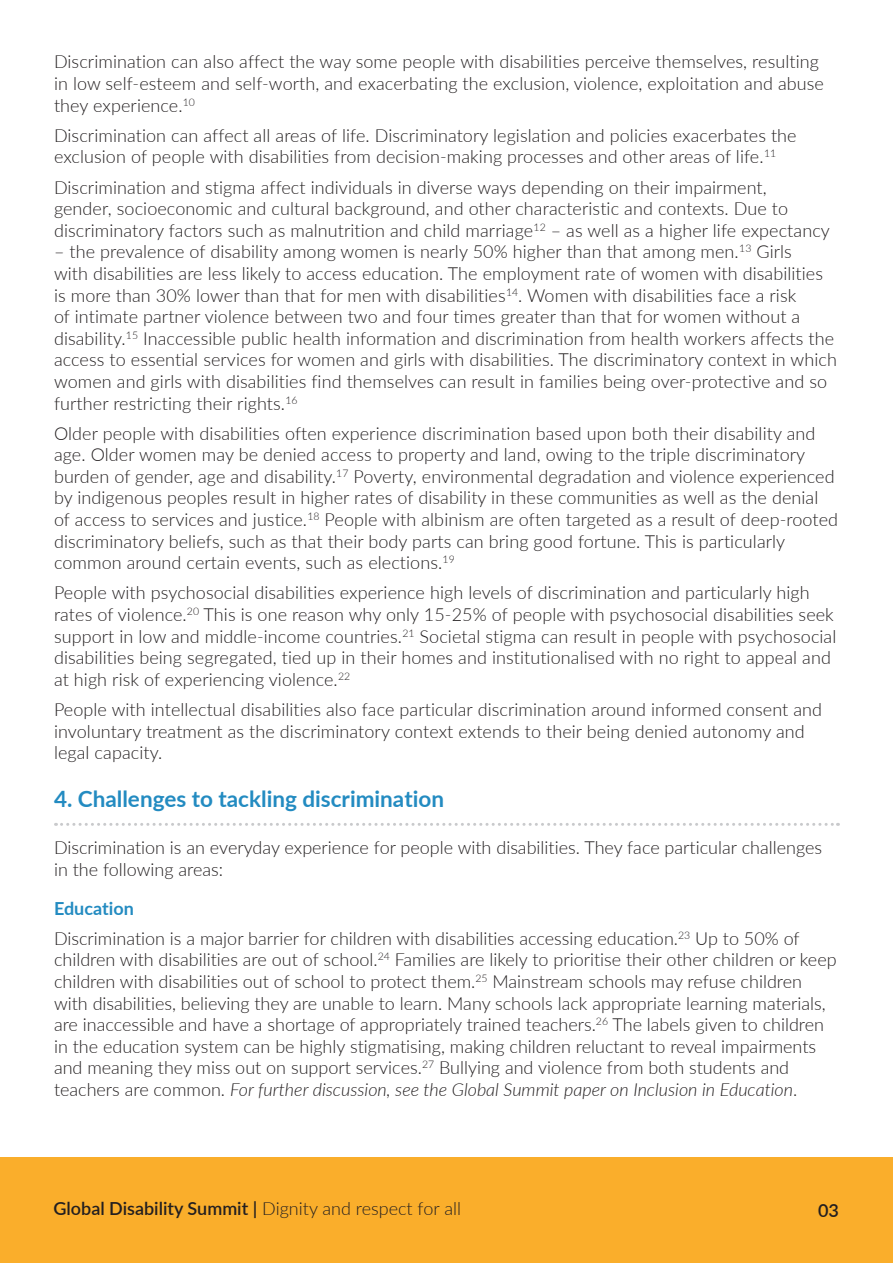
<style>
.page{position:relative;width:893px;height:1263px;background:#fff}
.page>*{position:absolute;margin:0;border:0;box-sizing:border-box;transform-origin:0 0}
.t1{font:700 22.5px "Lato";color:#238bc1}
.t2{font:300 18px/21.6px "Lato";letter-spacing:.005em;color:#231f20}
.t3{font:600 18px "Lato";color:#231f20}
.t4{font:700 18px "Lato";color:#238bc1}
.s1{font-style:italic}
.s2{font-weight:300}
</style>
<div class="page">
<div style="left:0;top:1158px;width:893px;height:105px;background:#faae2b"></div>
<svg style="left:56px;top:823px;width:782px;height:3px"></svg>
<p class="t2" style="left:54px;top:51px;width:771px">Discrimination can also affect the way some people with disabilities perceive themselves, resulting in low self-esteem and self-worth, and exacerbating the exclusion, violence, exploitation and abuse they experience.<sup>10</sup></p>
<p class="t2" style="left:54px;top:124px;width:744px">Discrimination can affect all areas of life. Discriminatory legislation and policies exacerbates the exclusion of people with disabilities from decision-making processes and other areas of life.<sup>11</sup></p>
<p class="t2" style="left:54px;top:176px;width:777px">Discrimination and stigma affect individuals in diverse ways depending on their impairment,<br>gender, socioeconomic and cultural background, and other characteristic and contexts. Due to discriminatory factors such as malnutrition and child marriage<sup>12</sup> – as well as a higher life expectancy</p>
<p class="t2" style="left:54px;top:240px;width:784px">– the prevalence of disability among women is nearly 50% higher than that among men.<sup>13</sup> Girls<br>with disabilities are less likely to access education. The employment rate of women with disabilities is more than 30% lower than that for men with disabilities<sup>14</sup>. Women with disabilities face a risk<br>of intimate partner violence between two and four times greater than that for women without a disability.<sup>15</sup> Inaccessible public health information and discrimination from health workers affects the access to essential services for women and girls with disabilities. The discriminatory context in which women and girls with disabilities find themselves can result in families being over-protective and so further restricting their rights.<sup>16</sup></p>
<p class="t2" style="left:54px;top:422px;width:786px">Older people with disabilities often experience discrimination based upon both their disability and age. Older women may be denied access to property and land, owing to the triple discriminatory burden of gender, age and disability.<sup>17</sup> Poverty, environmental degradation and violence experienced by indigenous peoples result in higher rates of disability in these communities as well as the denial of access to services and justice.<sup>18</sup> People with albinism are often targeted as a result of deep-rooted discriminatory beliefs, such as that their body parts can bring good fortune. This is particularly common around certain events, such as elections.<sup>19</sup></p>
<p class="t2" style="left:54px;top:581px;width:784px">People with psychosocial disabilities experience high levels of discrimination and particularly high rates of violence.<sup>20</sup> This is one reason why only 15-25% of people with psychosocial disabilities seek support in low and middle-income countries.<sup>21</sup> Societal stigma can result in people with psychosocial disabilities being segregated, tied up in their homes and institutionalised with no right to appeal and at high risk of experiencing violence.<sup>22</sup></p>
<p class="t2" style="left:54px;top:698px;width:770px">People with intellectual disabilities also face particular discrimination around informed consent and involuntary treatment as the discriminatory context extends to their being denied autonomy and legal capacity.</p>
<h2 class="t1" style="left:54px;top:783px;width:391px">4. Challenges to tackling discrimination</h2>
<p class="t2" style="left:54px;top:836px;width:770px">Discrimination is an everyday experience for people with disabilities. They face particular challenges in the following areas:</p>
<h3 class="t4" style="left:54px;top:895px;width:81px">Education</h3>
<p class="t2" style="left:54px;top:927px;width:784px">Discrimination is a major barrier for children with disabilities accessing education.<sup>23</sup> Up to 50% of children with disabilities are out of school.<sup>24</sup> Families are likely to prioritise their other children or keep children with disabilities out of school to protect them.<sup>25</sup> Mainstream schools may refuse children with disabilities, believing they are unable to learn. Many schools lack appropriate learning materials, are inaccessible and have a shortage of appropriately trained teachers.<sup>26</sup> The labels given to children in the education system can be highly stigmatising, making children reluctant to reveal impairments and meaning they miss out on support services.<sup>27</sup> Bullying and violence from both students and teachers are common. <span class="s1">For further discussion, see the Global Summit paper on Inclusion in Education</span>.</p>
<p class="t3" style="left:54px;top:1195px;width:409px">Global Disability Summit | <span class="s2">Dignity and respect for all</span></p>
<p class="t3" style="left:818px;top:1197px;width:22px">03</p>
</div>
